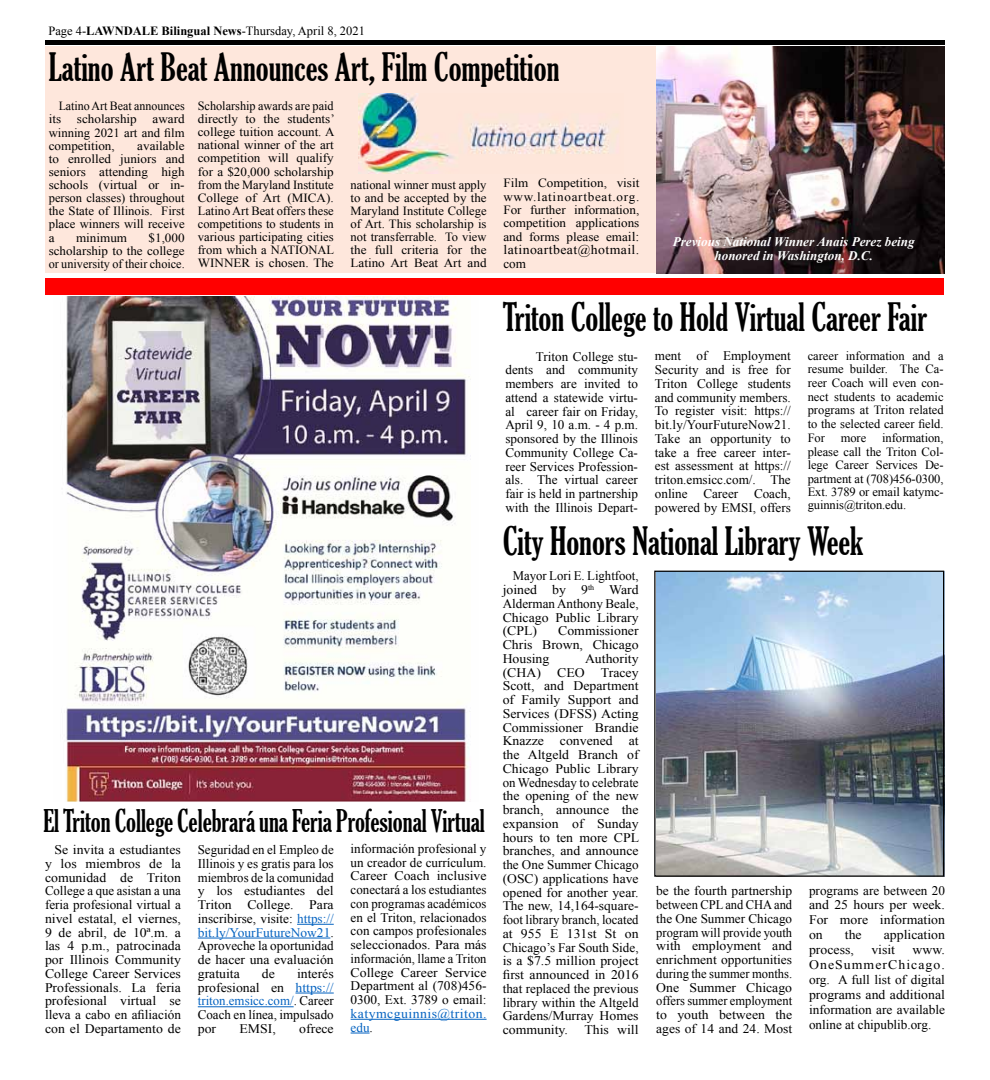
<style>
.page{position:relative;width:990px;height:1080px;background:#fff}
.page>*{position:absolute;margin:0;border:0;box-sizing:border-box;transform-origin:0 0}
.t1{font:extra-condensed 37.5px "Gloucester";color:#000}
.t2{font:extra-condensed 30px "Gloucester";color:#000}
.t3{font:13.12px/13.8px "Times New Roman";color:#000;text-align:justify}
.t4{font:13.12px/13.8px "Times New Roman";color:#000;text-align:justify;scale:1.05 1}
.t5{font:italic 700 13.12px/13.8px "Times New Roman";color:#fff;text-align:center}
.t6{font:13.12px/13.8px "Times New Roman";letter-spacing:.03em;color:#000;scale:1.05 1}
.t7{font:13.12px/13.8px "Times New Roman";letter-spacing:.03em;color:#0563c1;scale:1.05 1}
.t8{font:12.5px/13.1px "Times New Roman";color:#000;text-align:justify}
.t9{font:12.5px/13.1px "Times New Roman";color:#000;text-align:justify;scale:1.05 1}
.t10{font:12.5px/13.1px "Times New Roman";color:#000;scale:.96 1}
.s1{font-weight:700}
.s2{font-size:13.12px}
.s3{color:#0563c1}
.s4{color:#000}
</style>
<div class="page">
<div style="left:46px;top:47px;width:898px;height:226px;background:#fee7dc"></div>
<div style="left:45px;top:40px;width:900px;height:5px;background:#000"></div>
<div style="left:46px;top:278px;width:898px;height:16px;background:#f00"></div>
<hr style="left:297px;top:924px;width:37px;height:1px;background:#0563c1">
<hr style="left:198px;top:938px;width:132px;height:1px;background:#0563c1">
<hr style="left:295px;top:993px;width:39px;height:1px;background:#0563c1">
<hr style="left:198px;top:1006px;width:96px;height:1px;background:#0563c1">
<hr style="left:351px;top:1019px;width:136px;height:1px;background:#0563c1">
<svg style="left:351px;top:1033px;width:19px;height:1px"></svg>
<img style="left:359px;top:94px;width:259px;height:80px">
<img style="left:656px;top:47px;width:289px;height:226px">
<img style="left:66px;top:297px;width:405px;height:504px">
<img style="left:656px;top:571px;width:289px;height:305px">
<div style="left:654px;top:571px;width:290px;height:306px;border:1px solid #000"></div>
<p class="t8" style="left:48px;top:24px;width:318px">Page 4-<span class="s1">LAWNDALE Bilingual News</span>-Thursday, April 8, 2021</p>
<h1 class="t1" style="left:49px;top:46px;width:512px">Latino Art Beat Announces Art, Film Competition</h1>
<p class="t10" style="left:49px;top:99px;width:143px;text-indent:10px">Latino Art Beat announces its</p>
<p class="t8" style="left:198px;top:99px;width:138px">Scholarship awards are paid directly to the students’ college tuition account. A national winner of the art competition will qualify for a $20,000 scholarship from the Maryland Institute College of Art (MICA).<br>Latino Art Beat offers these competitions to students in various participating cities from which a NATIONAL WINNER is chosen. The</p>
<p class="t9" style="left:49px;top:113px;width:131px;text-indent:104px">award winning 2021 art and film competition,</p>
<p class="t9" style="left:77px;top:113px;width:58px">scholarship</p>
<p class="t9" style="left:49px;top:139px;width:131px;text-indent:89px">available to enrolled juniors and seniors attending high schools (virtual or in&shy;person classes) throughout the State of Illinois. First place winners will receive a</p>
<p class="t8" style="left:351px;top:178px;width:137px">national winner must apply to and be accepted by the Maryland Institute College of Art. This scholarship is not transferrable. To view the full criteria for the Latino Art Beat Art and</p>
<p class="t9" style="left:503px;top:176px;width:131px">Film Competition, visit www.latinoartbeat.org.<br>For further information, competition applications and forms please ema<span class="s2">il:</span></p>
<p class="t9" style="left:49px;top:231px;width:131px;text-indent:100px">$1,000 scholarship to the college or university of their choice.</p>
<p class="t9" style="left:76px;top:231px;width:50px">minimum</p>
<p class="t5" style="left:673px;top:234px;width:243px">Previous National Winner Anais Perez being honored in Washington, D.C.</p>
<p class="t6" style="left:503px;top:243px;width:131px">latinoartbeat@hotmail. com</p>
<h1 class="t1" style="left:503px;top:296px;width:426px">Triton College to Hold Virtual Career Fair</h1>
<p class="t3" style="left:505px;top:349px;width:134px;text-indent:31px">Triton College stu&shy;dents and community members are invited to attend a statewide virtu&shy;al career fair on Friday, April 9, 10 a.m. - 4 p.m. sponsored by the Illinois Community College Ca&shy;reer Services Profession&shy;als. The virtual career fair is held in partnership with the Illinois Depart-</p>
<p class="t3" style="left:655px;top:349px;width:138px">ment of Employment Security and is free for Triton College students and community members.<br>To register visit: https:// bit.ly/YourFutureNow21.<br>Take an opportunity to take a free career inter&shy;est assessment at https:// triton.emsicc.com/. The online Career Coach, powered by EMSI, offers</p>
<p class="t8" style="left:808px;top:349px;width:137px;line-height:13.6px">career information and a resume builder. The Ca&shy;reer Coach will even con&shy;nect students to academic programs at Triton related to the selected career field.<br>For</p>
<p class="t8" style="left:808px;top:431px;width:137px;line-height:13.5px;text-indent:74px">information, please call the Triton Col&shy;lege Career Services De&shy;partment at (708)456-0300, Ext. 3789 or email katymc&shy;guinnis@triton.edu.</p>
<h1 class="t1" style="left:503px;top:520px;width:362px">City Honors National Library Week</h1>
<p class="t3" style="left:503px;top:569px;width:137px;text-indent:10px">Mayor Lori E. Lightfoot, joined by 9<sup>th</sup> Ward Alderman Anthony Beale, Chicago Public Library (CPL)</p>
<p class="t8" style="left:841px;top:431px;width:27px">more</p>
<p class="t4" style="left:503px;top:624px;width:131px;text-indent:56px">Commissioner Chris Brown, Chicago Housing</p>
<p class="t4" style="left:503px;top:651px;width:131px;text-indent:82px">Authority (CHA) CEO Tracey Scott, and Department of Family Support and Services (DFSS) Acting Commissioner Brandie Knazze convened at the Altgeld Branch of Chicago Public Library on Wednesday to celebrate the opening of the new branch, announce the expansion of Sunday hours to ten more CPL branches, and announce the One Summer Chicago (OSC) applications have opened for another year.<br>The new, 14,164-square&shy;foot library branch, located at 955 E 131st St on Chicago’s Far South Side, is a $7.5 million project first announced in 2016 that replaced the previous library within the Altgeld Gardens/Murray Homes community. This will</p>
<h2 class="t2" style="left:43px;top:804px;width:443px">El Triton College Celebrará una Feria Profesional Virtual</h2>
<p class="t4" style="left:45px;top:843px;width:131px;text-indent:9px">Se invita a estudiantes y los miembros de la comunidad de Triton College a que asistan a una feria profesional virtual a nivel estatal, el viernes, 9 de abril, de 10ª.m. a las 4 p.m., patrocinada por Illinois Community College Career Services Professionals. La feria profesional virtual se lleva a cabo en afiliación con el Departamento de</p>
<p class="t3" style="left:198px;top:843px;width:137px">Seguridad en el Empleo de Illinois y es gratis para los miembros de la comunidad y los estudiantes del Triton College. Para inscribirse, visite: <span class="s3">https:// bit.ly/YourFutureNow21</span>.<br>Aproveche la oportunidad de hacer una evaluación gratuita</p>
<p class="t3" style="left:351px;top:841px;width:137px">información profesional y un creador de currículum.<br>Career Coach inclusive conectará a los estudiantes con programas académicos en el Triton, relacionados con campos profesionales seleccionados. Para más información, llame a Triton College Career Service Department al (708)456- 0300, Ext. 3789 o email:</p>
<p class="t7" style="left:351px;top:1006px;width:131px">katymcguinnis@triton. edu<span class="s4">.</span></p>
<p class="t3" style="left:656px;top:884px;width:137px">be the fourth partnership between CPL and CHA and the One Summer Chicago program will provide youth with employment and enrichment opportunities during the summer months.<br>One Summer Chicago offers summer employment to youth between the ages of 14 and 24. Most</p>
<p class="t3" style="left:809px;top:884px;width:137px">programs are between 20 and 25 hours per week.</p>
<p class="t4" style="left:809px;top:912px;width:131px;line-height:15px">For more information on</p>
<p class="t4" style="left:845px;top:928px;width:18px">the</p>
<p class="t4" style="left:884px;top:928px;width:60px">application</p>
<p class="t4" style="left:809px;top:943px;width:44px">process,</p>
<p class="t4" style="left:871px;top:943px;width:24px">visit</p>
<p class="t4" style="left:809px;top:942px;width:131px;line-height:15px;text-indent:104px">www.<br>OneSummerChicago. org. A full list of digital programs and additional information are available online at chipublib.org.</p>
<p class="t4" style="left:198px;top:966px;width:131px;text-indent:99px">interés profesional en <span class="s3">https:// triton.emsicc.com/</span>. Career Coach en línea, impulsado por</p>
<p class="t4" style="left:262px;top:966px;width:14px">de</p>
<p class="t4" style="left:240px;top:1021px;width:36px">EMSI,</p>
<p class="t4" style="left:299px;top:1021px;width:34px">ofrece</p>
</div>
